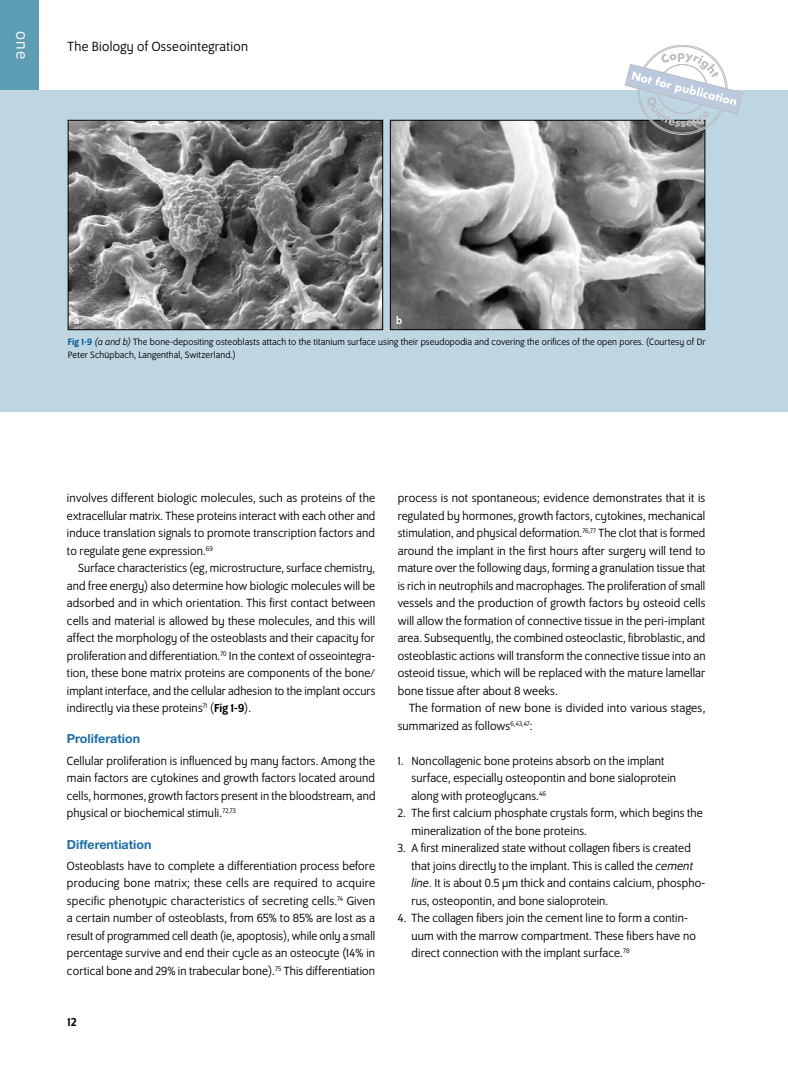
<style>
.page{position:relative;width:788px;height:1074px;background:#fff}
.page>*{position:absolute;margin:0;border:0;box-sizing:border-box;transform-origin:0 0}
.t1{font:17.5px "Program OT";color:#fff}
.t2{font:14.38px "Program OT";letter-spacing:.025em;color:#000}
.t3{font:12.75px/17.5px "Program OT";letter-spacing:.01em;color:#000;text-align:justify}
.t4{font:700 12.5px "Helvetica Neue LT Std";color:#1e6ea6}
.t5{font:500 12.5px "Program OT";color:#000}
.t6{font:500 11.25px "Program OT";color:#fff}
.t7{font:10px/12.5px "Program OT";letter-spacing:.015em;color:#000}
.s1{font-weight:500;color:#005495}
.s2{font-style:italic}
.s3{font-weight:500;font-size:12.5px}
</style>
<div class="page">
<div style="left:0;top:0;width:39px;height:90px;background:#5e9db6"></div>
<div style="left:0;top:90px;width:788px;height:321px;background:#bed6e2"></div>
<img style="left:70px;top:122px;width:311px;height:206px">
<div style="left:68px;top:120px;width:315px;height:210px;border:1px solid #000"></div>
<img style="left:392px;top:122px;width:311px;height:206px">
<div style="left:390px;top:120px;width:315px;height:210px;border:1px solid #000"></div>
<hr style="left:787px;top:540px;width:1px;height:435px;background:#bed6e2">
<svg style="left:624px;top:45px;width:118px;height:90px"></svg>
<h1 class="t1" style="left:32px;top:31px;width:29px;rotate:90deg">one</h1>
<p class="t2" style="left:68px;top:39px;width:182px">The Biology of Osseointegration</p>
<p class="t6" style="left:74px;top:314px;width:7px">a</p>
<p class="t6" style="left:396px;top:314px;width:7px">b</p>
<p class="t7" style="left:68px;top:336px;width:639px"><span class="s1">Fig 1-9</span> <span class="s2">(a and b)</span> The bone-depositing osteoblasts attach to the titanium surface using their pseudopodia and covering the orifices of the open pores. (Courtesy of Dr<br>Peter Schüpbach, Langenthal, Switzerland.)</p>
<p class="t3" style="left:67px;top:489px;width:310px">involves different biologic molecules, such as proteins of the extracellular matrix. These proteins interact with each other and induce translation signals to promote transcription factors and to regulate gene expression.<sup>69</sup></p>
<p class="t3" style="left:67px;top:559px;width:310px;text-indent:11px">Surface characteristics (eg, microstructure, surface chemistry, and free energy) also determine how biologic molecules will be adsorbed and in which orientation. This first contact between cells and material is allowed by these molecules, and this will affect the morphology of the osteoblasts and their capacity for proliferation and differentiation.<sup>70</sup> In the context of osseointegra&shy;tion, these bone matrix proteins are components of the bone/ implant interface, and the cellular adhesion to the implant occurs indirectly via these proteins<sup>71</sup> (<span class="s3">Fig 1-9</span>).</p>
<p class="t4" style="left:67px;top:731px;width:75px">Proliferation</p>
<p class="t3" style="left:67px;top:752px;width:310px">Cellular proliferation is influenced by many factors. Among the main factors are cytokines and growth factors located around cells, hormones, growth factors present in the bloodstream, and physical or biochemical stimuli.<sup>72,73</sup></p>
<p class="t4" style="left:67px;top:836px;width:86px">Differentiation</p>
<p class="t3" style="left:67px;top:857px;width:310px">Osteoblasts have to complete a differentiation process before producing bone matrix; these cells are required to acquire specific phenotypic characteristics of secreting cells.<sup>74</sup> Given a certain number of osteoblasts, from 65% to 85% are lost as a result of programmed cell death (ie, apoptosis), while only a small percentage survive and end their cycle as an osteocyte (14% in cortical bone and 29% in trabecular bone).<sup>75</sup> This differentiation</p>
<p class="t5" style="left:68px;top:1014px;width:11px">12</p>
<p class="t3" style="left:398px;top:489px;width:309px">process is not spontaneous; evidence demonstrates that it is regulated by hormones, growth factors, cytokines, mechanical stimulation, and physical deformation.<sup>76,77</sup> The clot that is formed around the implant in the first hours after surgery will tend to mature over the following days, forming a granulation tissue that is rich in neutrophils and macrophages. The proliferation of small vessels and the production of growth factors by osteoid cells will allow the formation of connective tissue in the peri-implant area. Subsequently, the combined osteoclastic, fibroblastic, and osteoblastic actions will transform the connective tissue into an osteoid tissue, which will be replaced with the mature lamellar bone tissue after about 8 weeks.</p>
<p class="t3" style="left:398px;top:699px;width:309px;text-indent:11px">The formation of new bone is divided into various stages, summarized as follows<sup>6,43,47</sup>:</p>
<p class="t3" style="left:411px;top:752px;width:266px;text-align:left;text-indent:-14px">1. Noncollagenic bone proteins absorb on the implant surface, especially osteopontin and bone sialoprotein along with proteoglycans.<sup>46</sup></p>
<p class="t3" style="left:411px;top:804px;width:293px;text-indent:-14px">2. The first calcium phosphate crystals form, which begins the mineralization of the bone proteins.</p>
<p class="t3" style="left:411px;top:839px;width:295px;text-align:left;text-indent:-14px">3. A first mineralized state without collagen fibers is created that joins directly to the implant. This is called the <span class="s2">cement line</span>. It is about 0.5 µm thick and contains calcium, phospho&shy;rus, osteopontin, and bone sialoprotein.</p>
<p class="t3" style="left:411px;top:909px;width:286px;text-align:left;text-indent:-14px">4. The collagen fibers join the cement line to form a contin&shy;uum with the marrow compartment. These fibers have no direct connection with the implant surface.<sup>78</sup></p>
</div>
